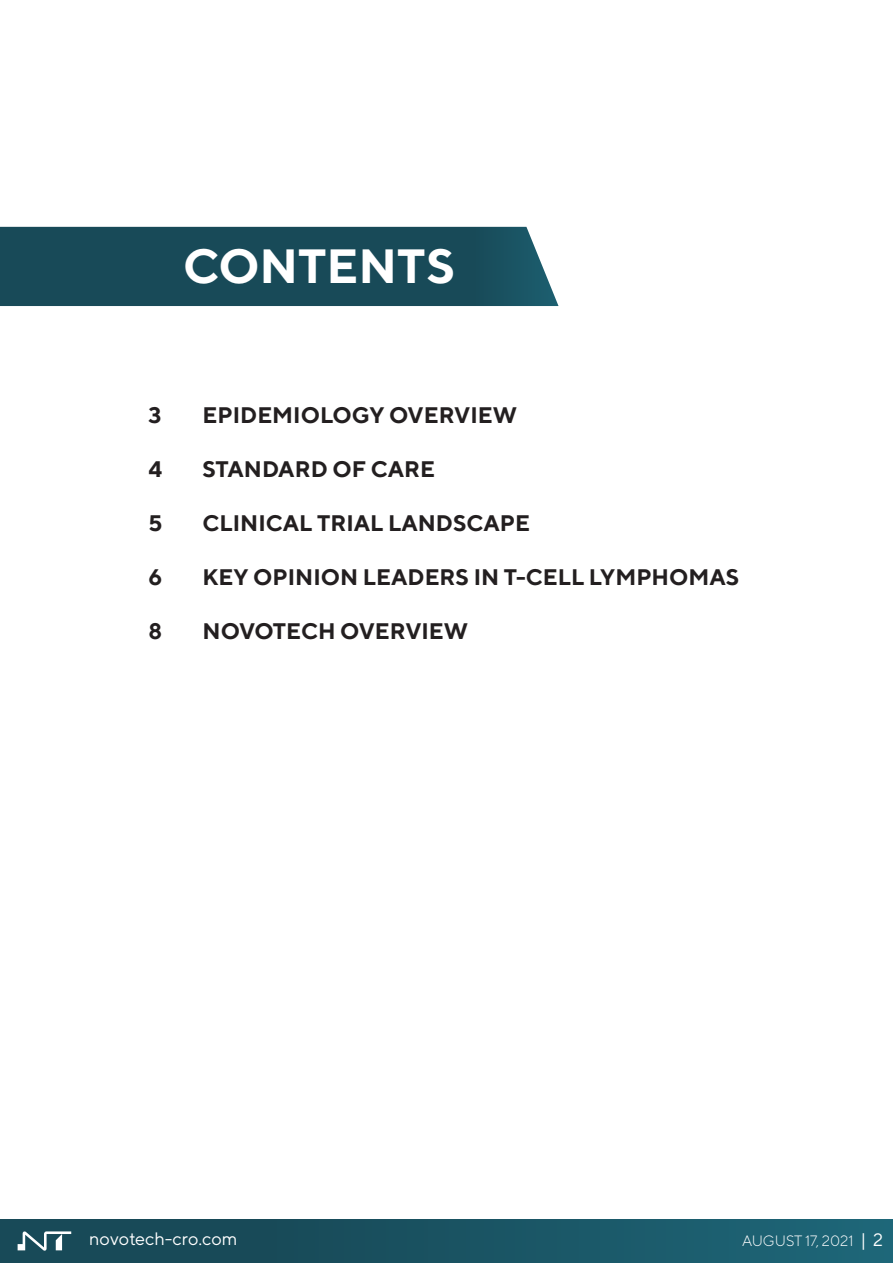
<style>
.page{position:relative;width:893px;height:1263px;background:#fff}
.page>*{position:absolute;margin:0;border:0;box-sizing:border-box;transform-origin:0 0}
.t1{font:700 48px "TT Norms";color:#fff}
.Section_Title{font:700 22.5px "TT Norms";color:#231f20}
.t2{font:18px "TT Norms";color:#fff}
.t3{font:300 15px "TT Norms";color:#fff}
.s1{font-weight:400;font-size:18px}
</style>
<div class="page">
<div style="left:0;top:1219px;width:893px;height:44px;background:linear-gradient(to right,#174451,#1d6476)"></div>
<svg style="left:18px;top:1231px;width:53px;height:19px"></svg>
<svg style="left:0;top:227px;width:558px;height:79px;background:#1e505d"></svg>
<p class="t1" style="left:183px;top:236px;width:274px">CONTENTS</p>
<p class="Section_Title" style="left:149px;top:401px;width:14px">3</p>
<p class="Section_Title" style="left:203px;top:401px;width:316px">EPIDEMIOLOGY OVERVIEW</p>
<p class="Section_Title" style="left:149px;top:455px;width:15px">4</p>
<p class="Section_Title" style="left:203px;top:455px;width:234px">STANDARD OF CARE</p>
<p class="Section_Title" style="left:149px;top:509px;width:15px">5</p>
<p class="Section_Title" style="left:203px;top:509px;width:329px">CLINICAL TRIAL LANDSCAPE</p>
<p class="Section_Title" style="left:149px;top:563px;width:15px">6</p>
<p class="Section_Title" style="left:203px;top:563px;width:538px">KEY OPINION LEADERS IN T-CELL LYMPHOMAS</p>
<p class="Section_Title" style="left:149px;top:617px;width:15px">8</p>
<p class="Section_Title" style="left:203px;top:617px;width:267px">NOVOTECH OVERVIEW</p>
<p class="t2" style="left:89px;top:1227px;width:150px">novotech-cro.com</p>
<p class="t3" style="left:742px;top:1231px;width:143px">AUGUST 17, 2021 <span class="s1">| 2</span></p>
</div>
